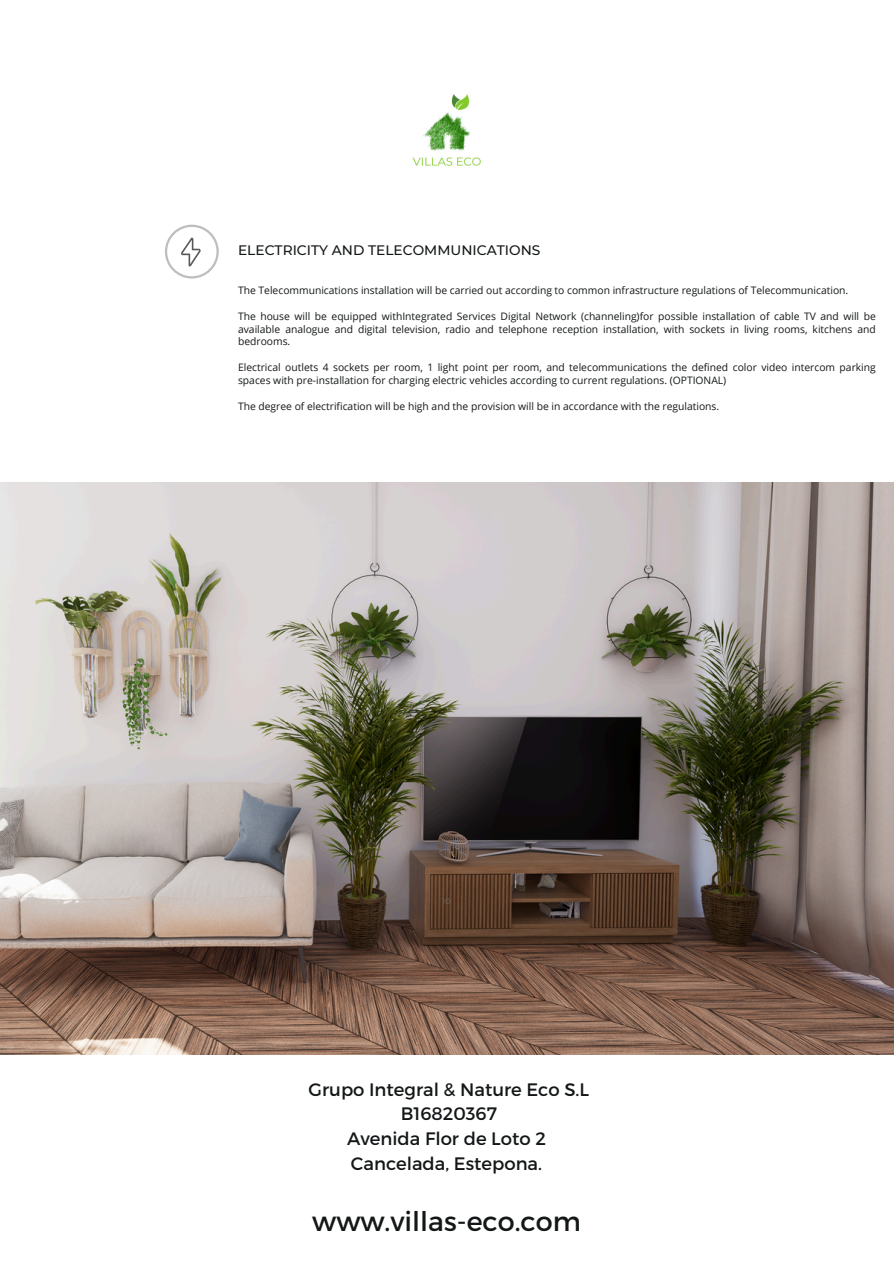
<style>
.page{position:relative;width:894px;height:1264px;background:#fff}
.page>*{position:absolute;margin:0;border:0;box-sizing:border-box;transform-origin:0 0}
.t1{font:27px "Montserrat";color:#141718}
.t2{font:18px/24.8px "Montserrat";color:#141718;text-align:center}
.t3{font:500 13.8px "Montserrat";color:#141718}
.t4{font:10.35px/12.9px "Open Sans";color:#141718;text-align:justify}
.t5{font:7.95px "Montserrat";color:#6d6e70}
</style>
<div class="page">
<svg style="left:165px;top:225px;width:54px;height:53px"></svg>
<img style="left:0;top:482px;width:893px;height:572px">
<img style="left:412px;top:94px;width:69px;height:72px">
<h3 class="t3" style="left:238px;top:241px;width:304px">ELECTRICITY AND TELECOMMUNICATIONS</h3>
<p class="t4" style="left:238px;top:283px;width:611px">The Telecommunications installation will be carried out according to common infrastructure regulations of Telecommunication.</p>
<p class="t4" style="left:238px;top:309px;width:639px">The house will be equipped withIntegrated Services Digital Network (channeling)for possible installation of cable TV and will be available analogue and digital television, radio and telephone reception installation, with sockets in living rooms, kitchens and bedrooms.</p>
<p class="t4" style="left:238px;top:361px;width:639px">Electrical outlets 4 sockets per room, 1 light point per room, and telecommunications the defined color video intercom parking spaces with pre-installation for charging electric vehicles according to current regulations. (OPTIONAL)</p>
<p class="t4" style="left:238px;top:399px;width:482px">The degree of electrification will be high and the provision will be in accordance with the regulations.</p>
<p class="t5" style="left:442px;top:896px;width:10px">10</p>
<p class="t2" style="left:308px;top:1075px;width:282px">Grupo Integral &amp; Nature Eco S.L<br>B16820367<br>Avenida Flor de Loto 2<br>Cancelada, Estepona.</p>
<p class="t1" style="left:312px;top:1203px;width:270px">www.villas-eco.com</p>
</div>
